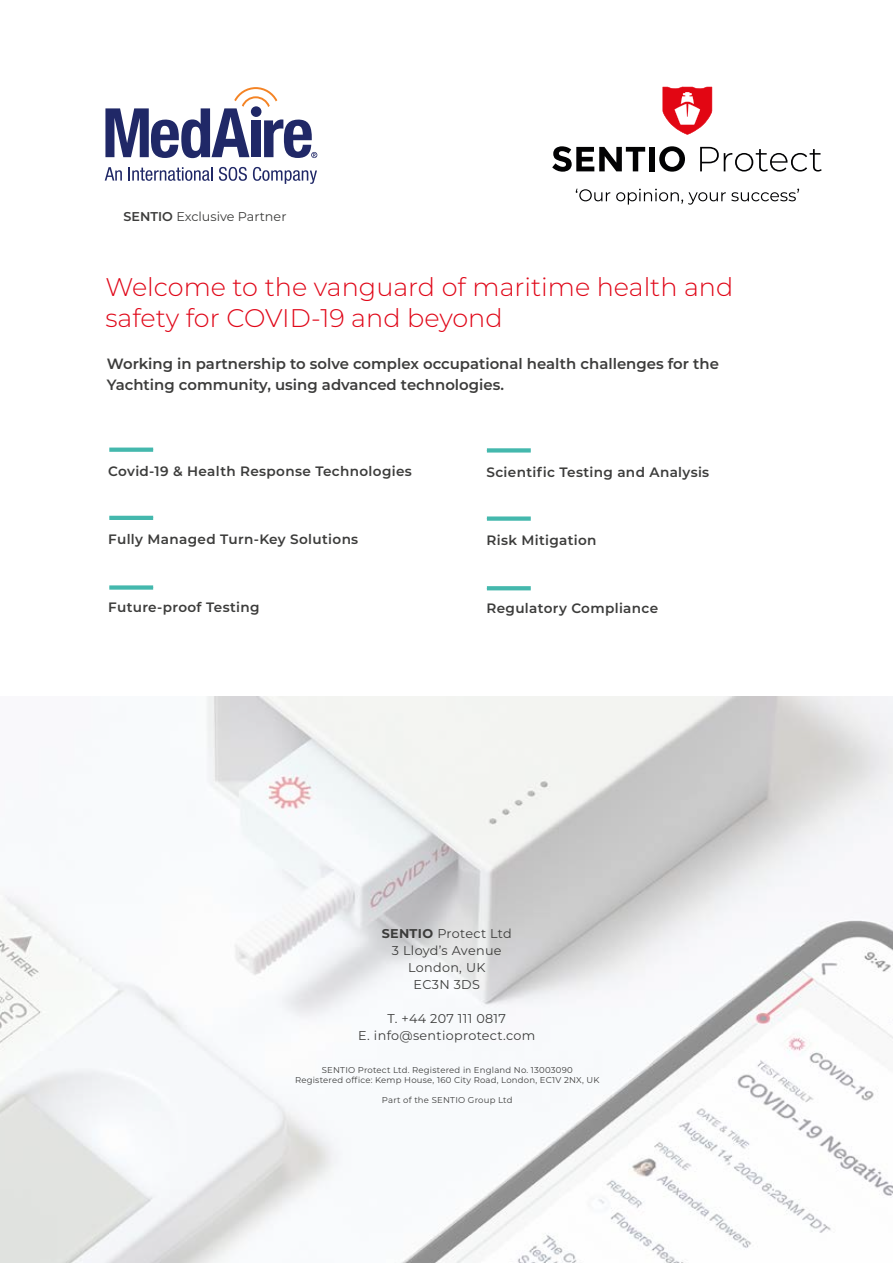
<style>
.page{position:relative;width:893px;height:1263px;background:#fff}
.page>*{position:absolute;margin:0;border:0;box-sizing:border-box;transform-origin:0 0}
.t1{font:300 25.5px/30.6px "Montserrat";color:#e00819}
.t2{font:600 14.85px/21.3px "Montserrat";color:#3c3c3b}
.t3{font:600 13.65px "Montserrat";letter-spacing:.025em;color:#3c3c3b}
.t4{font:12.75px/17px "Montserrat";letter-spacing:.025em;color:#3c3c3b;text-align:center}
.t5{font:12.75px "Montserrat";color:#3c3c3b}
.t6{font:8.55px/10.2px "Montserrat";letter-spacing:.025em;color:#3c3c3b;text-align:center}
.s1{font-weight:600}
.s2{font-weight:700}
</style>
<div class="page">
<img style="left:0;top:697px;width:893px;height:566px">
<svg style="left:109px;top:448px;width:44px;height:4px"></svg>
<hr style="left:109px;top:516px;width:44px;height:4px;background:#44b8ad">
<div style="left:109px;top:585px;width:44px;height:5px;background:#44b8ad"></div>
<div style="left:487px;top:448px;width:44px;height:5px;background:#44b8ad"></div>
<div style="left:487px;top:516px;width:44px;height:5px;background:#44b8ad"></div>
<svg style="left:487px;top:586px;width:44px;height:4px"></svg>
<svg style="left:552px;top:146px;width:93px;height:26px"></svg>
<div style="left:649px;top:147px;width:6px;height:24px;background:#020203"></div>
<svg style="left:659px;top:146px;width:26px;height:26px"></svg>
<svg style="left:700px;top:147px;width:122px;height:25px"></svg>
<svg style="left:576px;top:189px;width:34px;height:12px"></svg>
<svg style="left:616px;top:189px;width:183px;height:16px"></svg>
<svg style="left:663px;top:87px;width:49px;height:48px"></svg>
<svg style="left:105px;top:167px;width:17px;height:14px"></svg>
<svg style="left:129px;top:167px;width:84px;height:14px"></svg>
<svg style="left:219px;top:167px;width:28px;height:14px"></svg>
<svg style="left:253px;top:167px;width:64px;height:17px"></svg>
<svg style="left:105px;top:87px;width:212px;height:71px"></svg>
<p class="t5" style="left:124px;top:208px;width:164px"><span class="s1">SENTIO</span> Exclusive Partner</p>
<h1 class="t1" style="left:105px;top:271px;width:629px">Welcome to the vanguard of maritime health and safety for COVID-19 and beyond</h1>
<p class="t2" style="left:107px;top:352px;width:614px">Working in partnership to solve complex occupational health challenges for the<br>Yachting community, using advanced technologies.</p>
<p class="t3" style="left:108px;top:462px;width:305px">Covid-19 &amp; Health Response Technologies</p>
<p class="t3" style="left:486px;top:462px;width:224px">Scientific Testing and Analysis</p>
<p class="t3" style="left:108px;top:530px;width:252px">Fully Managed Turn-Key Solutions</p>
<p class="t3" style="left:486px;top:530px;width:112px">Risk Mitigation</p>
<p class="t3" style="left:108px;top:598px;width:153px">Future-proof Testing</p>
<p class="t3" style="left:486px;top:599px;width:173px">Regulatory Compliance</p>
<p class="t4" style="left:382px;top:925px;width:132px"><span class="s2">SENTIO</span> Protect Ltd<br>3 Lloyd’s Avenue<br>London, UK<br>EC3N 3DS</p>
<p class="t4" style="left:358px;top:1010px;width:178px">T. +44 207 111 0817<br>E. info@sentioprotect.com</p>
<p class="t6" style="left:295px;top:1064px;width:306px">SENTIO Protect Ltd. Registered in England No. 13003090<br>Registered office: Kemp House, 160 City Road, London, EC1V 2NX, UK</p>
<p class="t6" style="left:382px;top:1095px;width:132px">Part of the SENTIO Group Ltd</p>
</div>
